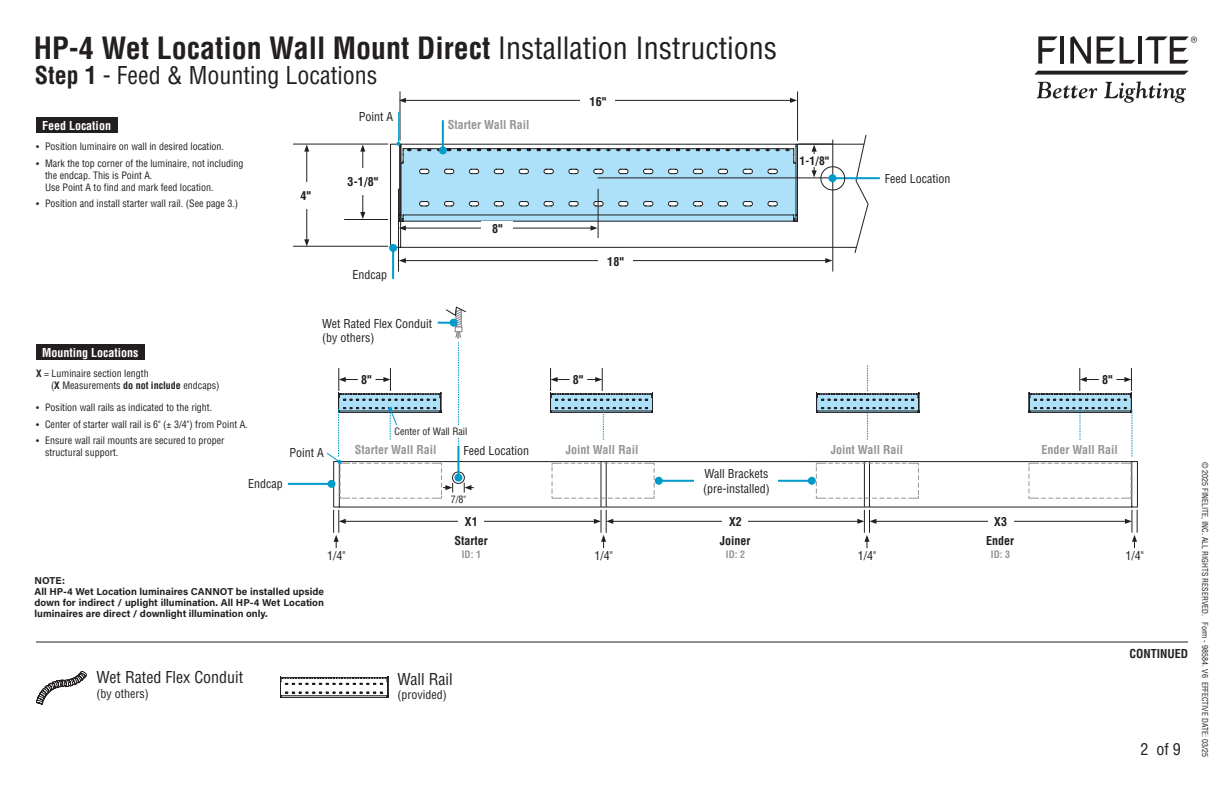
<style>
.page{position:relative;width:1224px;height:792px;background:#fff}
.page>*{position:absolute;margin:0;border:0;box-sizing:border-box;transform-origin:0 0}
.t1{font:700 condensed 30px "Helvetica";color:#231f20}
.t2{font:condensed 24px "Helvetica";color:#231f20}
.t3{font:condensed 16px "Helvetica";color:#231f20}
.t4{font:condensed 12px/14.4px "Helvetica";color:#231f20}
.t5{font:700 condensed 12px "Helvetica";color:#939598}
.t6{font:700 condensed 12px "Helvetica";color:#231f20}
.t7{font:700 condensed 12px "Helvetica";color:#fff}
.t8{font:700 condensed 11.5px "Helvetica";color:#231f20}
.t9{font:condensed 10px/12px "Helvetica";color:#231f20}
.t10{font:700 10px/11px "Acumin Pro";color:#231f20}
.t11{font:700 condensed 10px "Helvetica";color:#939598}
.t12{font:condensed 8px "Helvetica";color:#231f20}
.s1{font-weight:400}
.s2{font-weight:700}
.s3{font-size:9px}
</style>
<div class="page">
<svg style="left:1034px;top:71px;width:155px;height:4px"></svg>
<svg style="left:1038px;top:36px;width:20px;height:28px"></svg>
<hr style="left:1060px;top:36px;width:4px;height:28px;background:#231f20">
<svg style="left:1070px;top:36px;width:21px;height:28px"></svg>
<svg style="left:1097px;top:36px;width:38px;height:28px"></svg>
<hr style="left:1138px;top:36px;width:4px;height:28px;background:#231f20">
<svg style="left:1145px;top:36px;width:52px;height:28px"></svg>
<svg style="left:1037px;top:82px;width:60px;height:16px"></svg>
<svg style="left:1104px;top:81px;width:82px;height:22px"></svg>
<hr style="left:36px;top:642px;width:1152px;height:1px;background:#231f20">
<svg style="left:36px;top:671px;width:51px;height:33px"></svg>
<svg style="left:280px;top:676px;width:108px;height:22px"></svg>
<div style="left:36px;top:117px;width:81px;height:16px;background:#231f20"></div>
<hr style="left:832px;top:140px;width:1px;height:132px;background:#231f20">
<hr style="left:344px;top:219px;width:44px;height:1px;background:#231f20">
<hr style="left:398px;top:189px;width:1px;height:83px;background:#231f20">
<hr style="left:797px;top:91px;width:1px;height:50px;background:#231f20">
<hr style="left:400px;top:91px;width:1px;height:50px;background:#231f20">
<hr style="left:293px;top:246px;width:95px;height:1px;background:#231f20">
<hr style="left:293px;top:144px;width:95px;height:1px;background:#231f20">
<hr style="left:362px;top:150px;width:1px;height:64px;background:#231f20">
<svg style="left:360px;top:212px;width:5px;height:7px"></svg>
<svg style="left:360px;top:145px;width:5px;height:7px"></svg>
<hr style="left:306px;top:150px;width:1px;height:91px;background:#231f20">
<svg style="left:304px;top:239px;width:5px;height:7px"></svg>
<svg style="left:304px;top:145px;width:5px;height:7px"></svg>
<svg style="left:390px;top:144px;width:465px;height:104px"></svg>
<svg style="left:855px;top:135px;width:13px;height:118px"></svg>
<div style="left:341px;top:169px;width:44px;height:26px;background:#fff"></div>
<div style="left:284px;top:182px;width:43px;height:27px;background:#fff"></div>
<hr style="left:404px;top:260px;width:423px;height:1px;background:#231f20">
<svg style="left:825px;top:258px;width:7px;height:5px"></svg>
<svg style="left:399px;top:258px;width:7px;height:5px"></svg>
<hr style="left:404px;top:100px;width:388px;height:1px;background:#231f20">
<svg style="left:790px;top:98px;width:7px;height:5px"></svg>
<svg style="left:399px;top:98px;width:7px;height:5px"></svg>
<hr style="left:398px;top:112px;width:1px;height:32px;background:#009bca">
<svg style="left:397px;top:142px;width:401px;height:89px;background:#add3e5"></svg>
<hr style="left:442px;top:120px;width:2px;height:30px;background:#009bca">
<div style="left:439px;top:146px;width:8px;height:8px;background:#009bca;border-radius:50%"></div>
<div style="left:482px;top:221px;width:31px;height:15px;background:#fff"></div>
<div style="left:598px;top:252px;width:35px;height:19px;background:#fff"></div>
<div style="left:581px;top:91px;width:34px;height:20px;background:#fff"></div>
<hr style="left:392px;top:248px;width:2px;height:31px;background:#009bca">
<div style="left:389px;top:244px;width:8px;height:8px;background:#009bca;border-radius:50%"></div>
<hr style="left:598px;top:177px;width:235px;height:1px;background:#231f20">
<hr style="left:832px;top:177px;width:48px;height:2px;background:#009bca">
<div style="left:828px;top:174px;width:8px;height:8px;background:#009bca;border-radius:50%"></div>
<hr style="left:288px;top:483px;width:44px;height:2px;background:#009bca">
<div style="left:36px;top:345px;width:109px;height:15px;background:#231f20"></div>
<div style="left:821px;top:166px;width:24px;height:24px;border:1px solid #231f20;border-radius:50%"></div>
<svg style="left:326px;top:306px;width:812px;height:242px"></svg>
<h1 class="t1" style="left:34px;top:29px;width:745px">HP-4 Wet Location Wall Mount Direct <span class="s1">Installation Instructions</span></h1>
<h2 class="t2" style="left:35px;top:60px;width:344px"><span class="s2">Step 1</span> - Feed &amp; Mounting Locations</h2>
<p class="t7" style="left:42px;top:118px;width:70px">Feed Location</p>
<p class="t9" style="left:36px;top:140px;width:190px"><span class="s3">•</span> Position luminaire on wall in desired location.</p>
<p class="t9" style="left:45px;top:157px;width:200px;text-indent:-9px"><span class="s3">•</span> Mark the top corner of the luminaire, not including the endcap. This is Point A.<br>Use Point A to find and mark feed location.</p>
<p class="t9" style="left:36px;top:197px;width:204px"><span class="s3">•</span> Position and install starter wall rail. (See page 3.)</p>
<p class="t6" style="left:301px;top:188px;width:12px">4"</p>
<p class="t4" style="left:359px;top:109px;width:36px">Point A</p>
<p class="t6" style="left:347px;top:174px;width:32px">3-1/8"</p>
<p class="t4" style="left:353px;top:267px;width:36px">Endcap</p>
<p class="t5" style="left:448px;top:117px;width:83px">Starter Wall Rail</p>
<p class="t6" style="left:492px;top:221px;width:12px">8"</p>
<p class="t6" style="left:590px;top:94px;width:18px">16"</p>
<p class="t6" style="left:607px;top:254px;width:18px">18"</p>
<p class="t8" style="left:799px;top:154px;width:31px">1-1/8"</p>
<p class="t4" style="left:885px;top:171px;width:67px">Feed Location</p>
<p class="t7" style="left:42px;top:345px;width:98px">Mounting Locations</p>
<p class="t9" style="left:51px;top:368px;width:170px;text-indent:-15px"><span class="s2">X</span> = Luminaire section length<br>(<span class="s2">X</span> Measurements <span class="s2">do not include</span> endcaps)</p>
<p class="t9" style="left:36px;top:402px;width:178px"><span class="s3">•</span> Position wall rails as indicated to the right.</p>
<p class="t9" style="left:36px;top:418px;width:213px"><span class="s3">•</span> Center of starter wall rail is 6" (± 3/4") from Point A.</p>
<p class="t9" style="left:45px;top:435px;width:181px;text-indent:-9px"><span class="s3">•</span> Ensure wall rail mounts are secured to proper structural support.</p>
<p class="t4" style="left:248px;top:477px;width:36px">Endcap</p>
<p class="t4" style="left:322px;top:316px;width:112px">Wet Rated Flex Conduit (by others)</p>
<p class="t6" style="left:361px;top:372px;width:12px">8"</p>
<p class="t6" style="left:573px;top:372px;width:12px">8"</p>
<p class="t6" style="left:1102px;top:372px;width:12px">8"</p>
<p class="t4" style="left:289px;top:446px;width:36px">Point A</p>
<p class="t4" style="left:327px;top:548px;width:20px">1/4"</p>
<p class="t9" style="left:395px;top:426px;width:74px">Center of Wall Rail</p>
<p class="t5" style="left:355px;top:442px;width:83px">Starter Wall Rail</p>
<p class="t5" style="left:566px;top:442px;width:74px">Joint Wall Rail</p>
<p class="t5" style="left:831px;top:442px;width:74px">Joint Wall Rail</p>
<p class="t5" style="left:1042px;top:442px;width:78px">Ender Wall Rail</p>
<p class="t4" style="left:463px;top:443px;width:67px">Feed Location</p>
<p class="t9" style="left:451px;top:493px;width:17px">7/8"</p>
<p class="t4" style="left:703px;top:467px;width:68px">Wall Brackets (pre-installed)</p>
<p class="t6" style="left:465px;top:514px;width:14px">X1</p>
<p class="t6" style="left:729px;top:514px;width:14px">X2</p>
<p class="t6" style="left:994px;top:514px;width:14px">X3</p>
<p class="t6" style="left:455px;top:533px;width:35px">Starter</p>
<p class="t6" style="left:720px;top:533px;width:32px">Joiner</p>
<p class="t6" style="left:986px;top:533px;width:29px">Ender</p>
<p class="t11" style="left:462px;top:548px;width:21px">ID: 1</p>
<p class="t11" style="left:726px;top:548px;width:21px">ID: 2</p>
<p class="t11" style="left:991px;top:548px;width:21px">ID: 3</p>
<p class="t4" style="left:594px;top:548px;width:20px">1/4"</p>
<p class="t4" style="left:858px;top:548px;width:20px">1/4"</p>
<p class="t4" style="left:1125px;top:548px;width:20px">1/4"</p>
<p class="t10" style="left:35px;top:574px;width:291px">NOTE:<br>All HP-4 Wet Location luminaires CANNOT be installed upside down for indirect / uplight illumination. All HP-4 Wet Location luminaires are direct / downlight illumination only.</p>
<h3 class="t3" style="left:97px;top:667px;width:148px">Wet Rated Flex Conduit</h3>
<p class="t4" style="left:97px;top:686px;width:54px">(by others)</p>
<h3 class="t3" style="left:397px;top:669px;width:57px">Wall Rail</h3>
<p class="t4" style="left:397px;top:688px;width:51px">(provided)</p>
<p class="t6" style="left:1129px;top:647px;width:60px">CONTINUED</p>
<h3 class="t3" style="left:1140px;top:739px;width:42px">2 of 9</h3>
<p class="t12" style="left:1210px;top:462px;width:297px;rotate:90deg">© 2025 FINELITE, INC. ALL RIGHTS RESERVED. Form - 98584. V6 EFFECTIVE DATE: 03/25</p>
</div>
